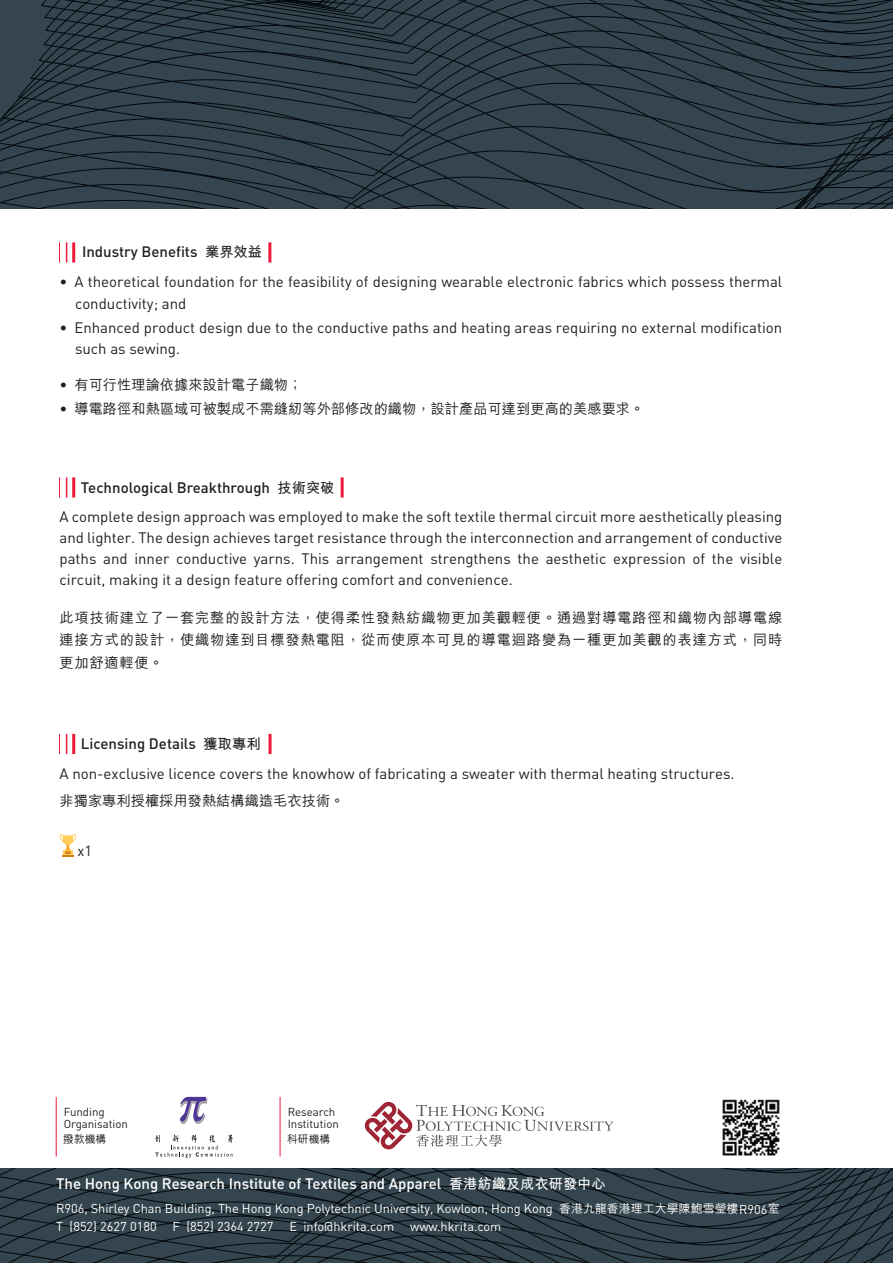
<style>
.page{position:relative;width:893px;height:1263px;background:#fff}
.page>*{position:absolute;margin:0;border:0;box-sizing:border-box;transform-origin:0 0}
.t1{font:15px/21px "DIN";color:#231f20}
.t2{font:500 15px "DIN";color:#fff}
.t3{font:500 15px "DIN";color:#231f20}
.t4{font:14.55px "DIN";color:#231f20}
.t5{font:500 14.25px/22.5px "M Hei HK";color:#231f20;text-align:justify}
.t6{font:12.75px/18px "DIN";letter-spacing:-.005em;color:#fff}
.t7{font:11.55px/12.1px "DIN";letter-spacing:-.005em;color:#231f20}
.t8{font:500 10.8px "M Hei HK";letter-spacing:-.005em;color:#231f20}
.s1{font-family:"M Hei HK";font-weight:700;font-size:14.25px}
.s2{font-family:"DIN";font-weight:400;font-size:15px}
.s3{font-weight:500}
.s4{font-family:"M Hei HK";font-weight:500;font-size:12px}
</style>
<div class="page">
<svg style="left:0;top:1px;width:893px;height:24px;background:#2b3a43"></svg>
<svg style="left:0;top:25px;width:893px;height:26px;background:#2d3c45"></svg>
<svg style="left:0;top:51px;width:893px;height:28px;background:#2e3e47"></svg>
<svg style="left:0;top:79px;width:893px;height:23px;background:#2e3e47"></svg>
<svg style="left:0;top:102px;width:893px;height:16px;background:#2e3e48"></svg>
<svg style="left:0;top:118px;width:893px;height:17px;background:#2e3e47"></svg>
<svg style="left:0;top:135px;width:893px;height:16px;background:#2f3e48"></svg>
<svg style="left:0;top:151px;width:893px;height:17px;background:#2e3e47"></svg>
<svg style="left:0;top:168px;width:893px;height:41px;background:#2f3e48"></svg>
<svg style="left:0;top:1168px;width:893px;height:4px;background:#2d3c45"></svg>
<svg style="left:0;top:1172px;width:893px;height:15px;background:#2e3e47"></svg>
<svg style="left:0;top:1187px;width:893px;height:14px;background:#2d3c46"></svg>
<svg style="left:0;top:1201px;width:893px;height:14px;background:#2d3c45"></svg>
<svg style="left:0;top:1215px;width:893px;height:48px;background:#2d3c45"></svg>
<hr style="left:269px;top:734px;width:3px;height:20px;background:#ed1a3b">
<hr style="left:72px;top:734px;width:3px;height:20px;background:#ed1a3b">
<svg style="left:66px;top:734px;width:1px;height:20px"></svg>
<svg style="left:59px;top:734px;width:1px;height:20px"></svg>
<hr style="left:268px;top:242px;width:3px;height:21px;background:#ed1a3b">
<hr style="left:72px;top:242px;width:3px;height:21px;background:#ed1a3b">
<svg style="left:66px;top:242px;width:1px;height:21px"></svg>
<svg style="left:59px;top:242px;width:1px;height:21px"></svg>
<hr style="left:56px;top:1097px;width:1px;height:59px;background:#ed1a3b">
<svg style="left:180px;top:1097px;width:28px;height:27px"></svg>
<svg style="left:155px;top:1134px;width:78px;height:24px"></svg>
<hr style="left:280px;top:1097px;width:1px;height:59px;background:#ed1a3b">
<img style="left:722px;top:1099px;width:58px;height:57px">
<hr style="left:341px;top:477px;width:3px;height:20px;background:#ed1a3b">
<hr style="left:72px;top:477px;width:3px;height:20px;background:#ed1a3b">
<svg style="left:66px;top:477px;width:1px;height:20px"></svg>
<svg style="left:59px;top:477px;width:1px;height:20px"></svg>
<svg style="left:364px;top:1102px;width:249px;height:48px"></svg>
<svg style="left:60px;top:834px;width:16px;height:22px"></svg>
<p class="t3" style="left:82px;top:242px;width:182px">Industry Benefits <span class="s1">業界效益</span></p>
<p class="t1" style="left:75px;top:271px;width:709px;text-indent:-15px">• A theoretical foundation for the feasibility of designing wearable electronic fabrics which possess thermal conductivity; and</p>
<p class="t1" style="left:75px;top:316px;width:709px;text-indent:-15px">• Enhanced product design due to the conductive paths and heating areas requiring no external modification such as sewing.</p>
<p class="t5" style="left:60px;top:372px;width:244px"><span class="s2">•</span> 有可行性理論依據來設計電子織物；</p>
<p class="t5" style="left:60px;top:396px;width:586px"><span class="s2">•</span> 導電路徑和熱區域可被製成不需縫紉等外部修改的織物，設計產品可達到更高的美感要求。</p>
<p class="t1" style="left:60px;top:472px;width:724px;line-height:29.8px;text-indent:21px"><span class="s3">Technological Breakthrough</span> <span class="s1">技術突破<br></span>A complete design approach was employed to make the soft textile thermal circuit more aesthetically pleasing</p>
<p class="t1" style="left:60px;top:527px;width:724px;text-align:justify">and lighter. The design achieves target resistance through the interconnection and arrangement of conductive paths and inner conductive yarns. This arrangement strengthens the aesthetic expression of the visible circuit, making it a design feature offering comfort and convenience.</p>
<p class="t5" style="left:60px;top:605px;width:724px">此項技術建立了一套完整的設計方法，使得柔性發熱紡織物更加美觀輕便。通過對導電路徑和織物內部導電線連接方式的設計，使織物達到目標發熱電阻，從而使原本可見的導電迴路變為一種更加美觀的表達方式，同時更加舒適輕便。</p>
<p class="t1" style="left:60px;top:729px;width:677px;line-height:29.8px;text-indent:21px"><span class="s3">Licensing Details</span> <span class="s1">獲取專利<br></span>A non-exclusive licence covers the knowhow of fabricating a sweater with thermal heating structures.</p>
<p class="t5" style="left:60px;top:788px;width:287px">非獨家專利授權採用發熱結構織造毛衣技術。</p>
<p class="t4" style="left:77px;top:842px;width:16px">x1</p>
<p class="t7" style="left:64px;top:1105px;width:66px">Funding<br>Organisation</p>
<p class="t8" style="left:63px;top:1131px;width:45px">撥款機構</p>
<p class="t7" style="left:288px;top:1105px;width:53px">Research<br>Institution</p>
<p class="t8" style="left:287px;top:1131px;width:45px">科研機構</p>
<p class="t2" style="left:56px;top:1173px;width:551px">The Hong Kong Research Institute of Textiles and Apparel <span class="s1">香港紡織及成衣研發中心</span></p>
<p class="t6" style="left:56px;top:1199px;width:725px">R906, Shirley Chan Building, The Hong Kong Polytechnic University, Kowloon, Hong Kong <span class="s4">香港九龍香港理工大學陳鮑雪瑩樓</span>R906<span class="s4">室<br></span>T (852) 2627 0180 F (852) 2364 2727 E info@hkrita.com www.hkrita.com</p>
</div>
